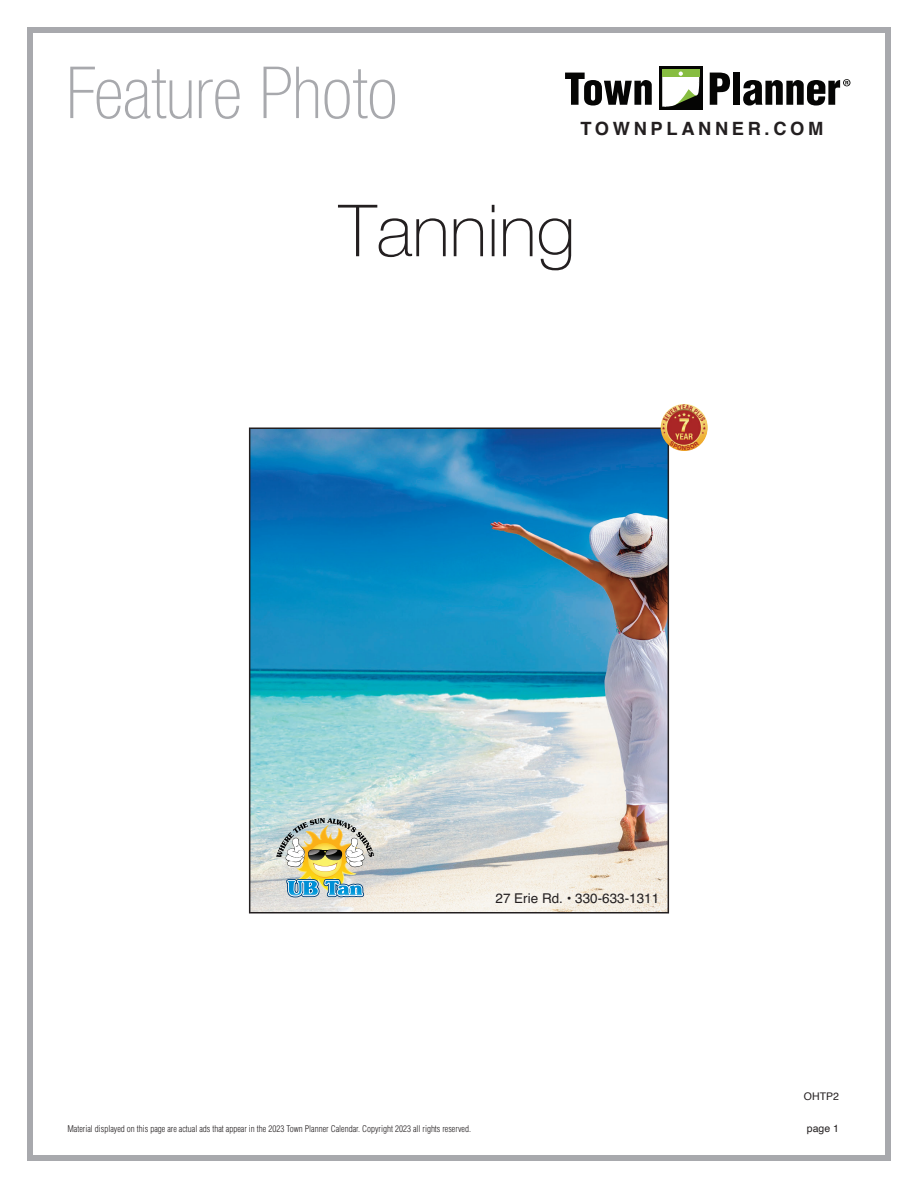
<style>
.page{position:relative;width:918px;height:1188px;background:#fff}
.page>*{position:absolute;margin:0;border:0;box-sizing:border-box;transform-origin:0 0}
.t1{font:100 condensed 72px "Helvetica Neue LT Std";color:#a8a9ad}
.t2{font:100 72px "Helvetica Neue LT Std";color:#231f20}
.t3{font:700 18.3px "Helvetica";letter-spacing:.2em;color:#231f20}
.t4{font:13.5px "Helvetica";color:#231f20}
.t5{font:10.5px "Helvetica";color:#231f20}
.t6{font:300 condensed 9px "Helvetica";color:#231f20}
</style>
<div class="page">
<div style="left:27px;top:27px;width:864px;height:1134px;border:6px solid #a8a9ad"></div>
<svg style="left:565px;top:73px;width:87px;height:33px"></svg>
<svg style="left:710px;top:73px;width:20px;height:32px"></svg>
<div style="left:733px;top:73px;width:7px;height:32px;background:#050504"></div>
<svg style="left:743px;top:79px;width:107px;height:27px"></svg>
<svg style="left:659px;top:67px;width:43px;height:43px"></svg>
<svg style="left:662px;top:70px;width:37px;height:37px"></svg>
<img style="left:252px;top:431px;width:414px;height:480px">
<img style="left:276px;top:818px;width:98px;height:81px">
<div style="left:249px;top:428px;width:420px;height:486px;border:2px solid #231f20"></div>
<img style="left:661px;top:404px;width:47px;height:47px;border-radius:50%">
<svg style="left:663px;top:405px;width:43px;height:16px"></svg>
<svg style="left:669px;top:441px;width:30px;height:9px"></svg>
<p class="t1" style="left:66px;top:51px;width:333px">Feature Photo</p>
<p class="t3" style="left:580px;top:121px;width:244px">TOWNPLANNER.COM</p>
<p class="t2" style="left:339px;top:189px;width:238px">Tanning</p>
<p class="t4" style="left:496px;top:893px;width:165px">27 Erie Rd. • 330-633-1311</p>
<p class="t5" style="left:804px;top:1092px;width:37px">OHTP2</p>
<p class="t6" style="left:68px;top:1126px;width:405px">Material displayed on this page are actual ads that appear in the 2023 Town Planner Calendar. Copyright 2023 all rights reserved.</p>
<p class="t5" style="left:807px;top:1124px;width:34px">page 1</p>
</div>
